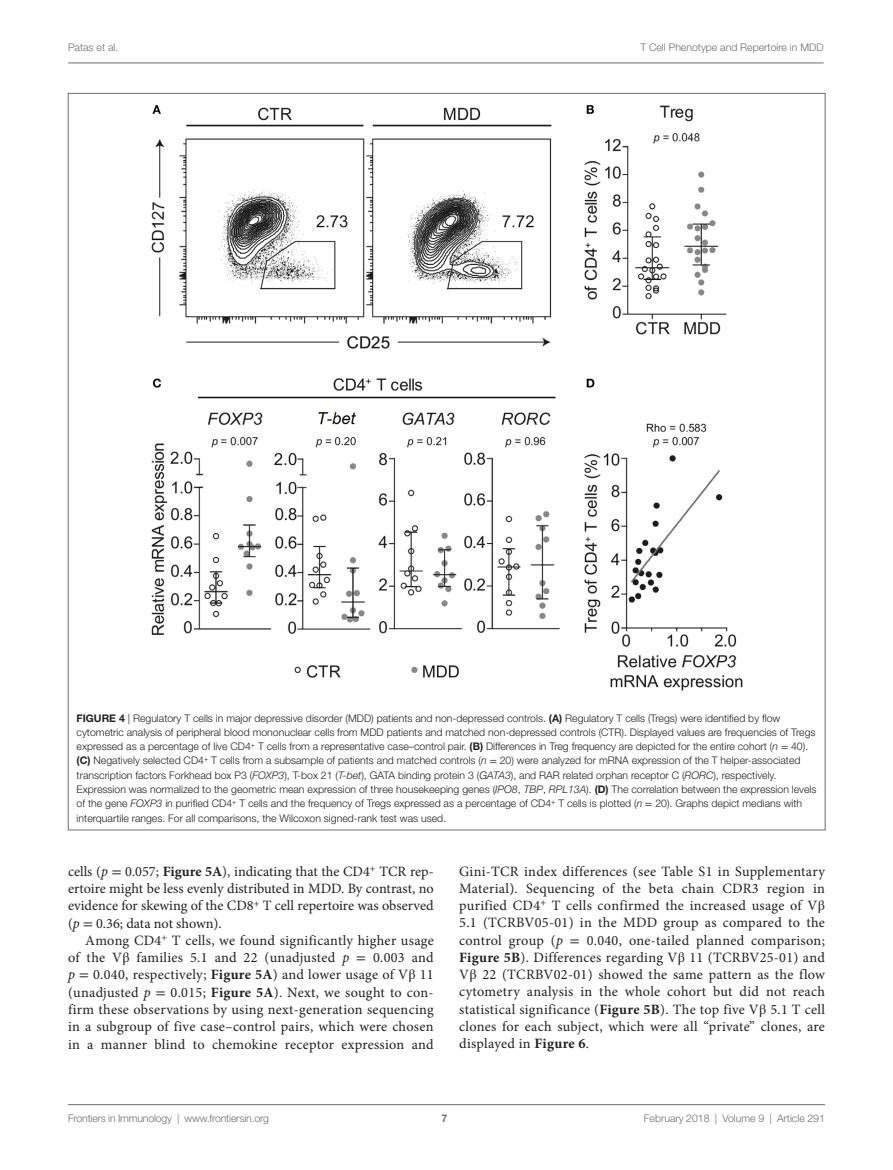
<style>
.page{position:relative;width:893px;height:1170px;background:#fff}
.page>*{position:absolute;margin:0;border:0;box-sizing:border-box;transform-origin:0 0}
.t1{font:14.25px/17.2px "Minion Pro";letter-spacing:.015em;color:#231f20;text-align:justify}
.t2{font:300 10.5px/14.2px "Helvetica Neue LT Std";color:#231f20}
.t3{font:300 10.5px "Helvetica Neue LT Std";color:#6c6d70}
.t4{font:700 10.5px "Helvetica Neue LT Std";color:#6c6d70}
.s1{font-weight:700}
.s2{font-style:italic}
.s3{font-family:"STIX General";font-weight:400}
.s4{font-family:"STIX General"}
</style>
<div class="page">
<img style="left:151px;top:105px;width:592px;height:586px">
<hr style="left:68px;top:1104px;width:757px;height:1px;background:#6c6d70">
<hr style="left:68px;top:63px;width:755px;height:1px;background:#6c6d70">
<p class="t3" style="left:68px;top:41px;width:52px">Patas et al.</p>
<p class="t3" style="left:640px;top:41px;width:185px">T Cell Phenotype and Repertoire in MDD</p>
<p class="t2" style="left:77px;top:710px;width:741px"><span class="s1">FIGURE 4</span> | Regulatory T cells in major depressive disorder (MDD) patients and non-depressed controls. <span class="s1">(A)</span> Regulatory T cells (Tregs) were identified by flow cytometric analysis of peripheral blood mononuclear cells from MDD patients and matched non-depressed controls (CTR). Displayed values are frequencies of Tregs expressed as a percentage of live CD4<sup>+</sup> T cells from a representative case–control pair. <span class="s1">(B)</span> Differences in Treg frequency are depicted for the entire cohort (<span class="s2">n</span> <span class="s3">=</span> 40). <span class="s1">(C)</span> Negatively selected CD4<sup>+</sup> T cells from a subsample of patients and matched controls (<span class="s2">n</span> <span class="s3">=</span> 20) were analyzed for mRNA expression of the T helper-associated transcription factors Forkhead box P3 (<span class="s2">FOXP3</span>), T-box 21 (<span class="s2">T-bet</span>), GATA binding protein 3 (<span class="s2">GATA3</span>), and RAR related orphan receptor C (<span class="s2">RORC</span>), respectively.<br>Expression was normalized to the geometric mean expression of three housekeeping genes (<span class="s2">IPO8</span>, <span class="s2">TBP</span>, <span class="s2">RPL13A</span>). <span class="s1">(D)</span> The correlation between the expression levels of the gene <span class="s2">FOXP3</span> in purified CD4<sup>+</sup> T cells and the frequency of Tregs expressed as a percentage of CD4<sup>+</sup> T cells is plotted (<span class="s2">n</span> <span class="s3">=</span> 20). Graphs depict medians with interquartile ranges. For all comparisons, the Wilcoxon signed-rank test was used.</p>
<p class="t1" style="left:68px;top:862px;width:367px">cells (<span class="s2">p</span> <span class="s4">=</span> 0.057; <span class="s1">Figure 5A</span>), indicating that the CD4<sup>+</sup> TCR rep&shy;ertoire might be less evenly distributed in MDD. By contrast, no evidence for skewing of the CD8<sup>+</sup> T cell repertoire was observed (<span class="s2">p</span> <span class="s4">=</span> 0.36; data not shown).</p>
<p class="t1" style="left:68px;top:931px;width:367px;text-indent:17px">Among CD4<sup>+</sup> T cells, we found significantly higher usage of the V<span class="s4">β</span> families 5.1 and 22 (unadjusted <span class="s2">p</span> <span class="s4">=</span> 0.003 and <span class="s2">p</span> <span class="s4">=</span> 0.040, respectively; <span class="s1">Figure 5A</span>) and lower usage of V<span class="s4">β</span> 11 (unadjusted <span class="s2">p</span> <span class="s4">=</span> 0.015; <span class="s1">Figure 5A</span>). Next, we sought to con&shy;firm these observations by using next-generation sequencing in a subgroup of five case–control pairs, which were chosen in a manner blind to chemokine receptor expression and</p>
<p class="t1" style="left:459px;top:862px;width:367px">Gini-TCR index differences (see Table S1 in Supplementary Material). Sequencing of the beta chain CDR3 region in purified CD4<sup>+</sup> T cells confirmed the increased usage of V<span class="s4">β </span>5.1 (TCRBV05-01) in the MDD group as compared to the control group (<span class="s2">p</span> <span class="s4">=</span> 0.040, one-tailed planned comparison; <span class="s1">Figure 5B</span>). Differences regarding V<span class="s4">β</span> 11 (TCRBV25-01) and V<span class="s4">β</span> 22 (TCRBV02-01) showed the same pattern as the flow cytometry analysis in the whole cohort but did not reach statistical significance (<span class="s1">Figure 5B</span>). The top five V<span class="s4">β</span> 5.1 T cell clones for each subject, which were all “private” clones, are displayed in <span class="s1">Figure 6</span>.</p>
<p class="t3" style="left:68px;top:1111px;width:203px">Frontiers in Immunology | www.frontiersin.org</p>
<p class="t3" style="left:644px;top:1111px;width:183px">February 2018 | Volume 9 | Article 291</p>
<p class="t4" style="left:441px;top:1111px;width:7px">7</p>
</div>
